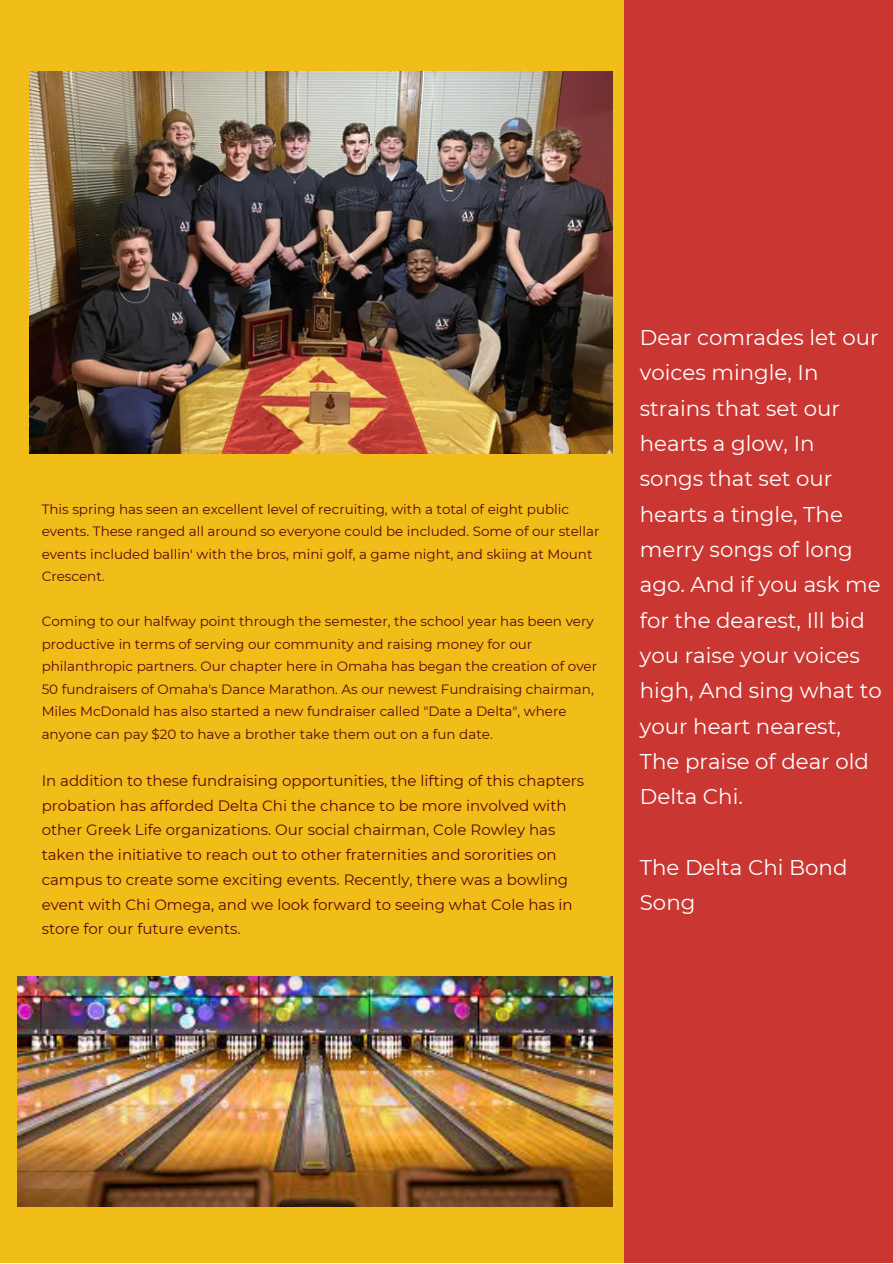
<style>
.page{position:relative;width:893px;height:1264px;background:#fff}
.page>*{position:absolute;margin:0;border:0;box-sizing:border-box;transform-origin:0 0}
.t1{font:21.3px "Montserrat";color:#fff}
.t2{font:15px/24.8px "Montserrat";color:#5a070c}
.t3{font:13.5px/22.5px "Montserrat";color:#5a070c}
</style>
<div class="page">
<div style="left:0;top:0;width:892px;height:1262px;background:#f1bd19"></div>
<div style="left:624px;top:0;width:268px;height:1262px;background:#ca3631"></div>
<img style="left:30px;top:72px;width:582px;height:381px">
<img style="left:18px;top:976px;width:594px;height:230px">
<p class="t3" style="left:42px;top:497px;width:559px">This spring has seen an excellent level of recruiting, with a total of eight public events. These ranged all around so everyone could be included. Some of our stellar events included ballin' with the bros, mini golf, a game night, and skiing at Mount Crescent.</p>
<p class="t3" style="left:42px;top:610px;width:557px">Coming to our halfway point through the semester, the school year has been very productive in terms of serving our community and raising money for our philanthropic partners. Our chapter here in Omaha has began the creation of over 50 fundraisers of Omaha's Dance Marathon. As our newest Fundraising chairman, Miles McDonald has also started a new fundraiser called "Date a Delta", where anyone can pay $20 to have a brother take them out on a fun date.</p>
<p class="t2" style="left:42px;top:768px;width:544px">In addition to these fundraising opportunities, the lifting of this chapters probation has afforded Delta Chi the chance to be more involved with other Greek Life organizations. Our social chairman, Cole Rowley has taken the initiative to reach out to other fraternities and sororities on campus to create some exciting events. Recently, there was a bowling event with Chi Omega, and we look forward to seeing what Cole has in store for our future events.</p>
<p class="t1" style="left:639px;top:324px;width:240px">Dear comrades let our</p>
<p class="t1" style="left:639px;top:360px;width:180px">voices mingle, In</p>
<p class="t1" style="left:639px;top:395px;width:202px">strains that set our</p>
<p class="t1" style="left:639px;top:430px;width:176px">hearts a glow, In</p>
<p class="t1" style="left:639px;top:466px;width:194px">songs that set our</p>
<p class="t1" style="left:639px;top:501px;width:204px">hearts a tingle, The</p>
<p class="t1" style="left:639px;top:536px;width:214px">merry songs of long</p>
<p class="t1" style="left:639px;top:571px;width:242px">ago. And if you ask me</p>
<p class="t1" style="left:639px;top:607px;width:226px">for the dearest, Ill bid</p>
<p class="t1" style="left:639px;top:642px;width:221px">you raise your voices</p>
<p class="t1" style="left:639px;top:677px;width:243px">high, And sing what to</p>
<p class="t1" style="left:639px;top:713px;width:202px">your heart nearest,</p>
<p class="t1" style="left:639px;top:748px;width:231px">The praise of dear old</p>
<p class="t1" style="left:639px;top:783px;width:105px">Delta Chi.</p>
<p class="t1" style="left:639px;top:854px;width:209px">The Delta Chi Bond</p>
<p class="t1" style="left:639px;top:889px;width:57px">Song</p>
</div>
